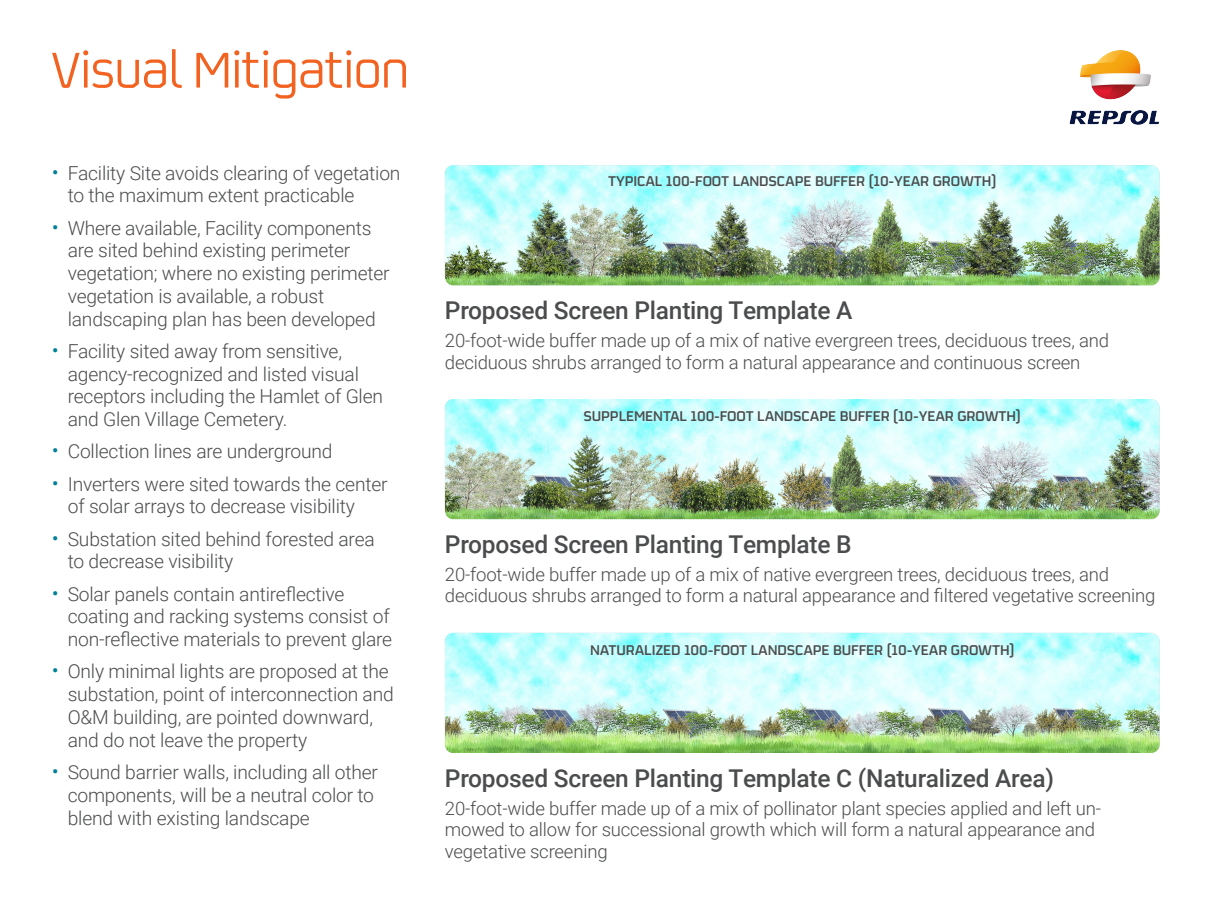
<style>
.page{position:relative;width:1210px;height:908px;background:#fff}
.page>*{position:absolute;margin:0;border:0;box-sizing:border-box;transform-origin:0 0}
.Headers{font:56px "Repsol";letter-spacing:-.025em;color:#f26221}
.Headers-2{font:500 24.5px "Roboto";letter-spacing:-.01em;color:#4b4c4d}
.t1{font:300 19.25px/22.8px "Roboto";letter-spacing:-.01em;color:#4b4c4d}
.body{font:300 18.55px/21.3px "Roboto";letter-spacing:-.01em;color:#4b4c4d}
.Headers-3{font:600 15.75px "Repsol";letter-spacing:-.01em;color:#4b4c4d}
.s1{font-size:21.7px;color:#008099}
</style>
<div class="page">
<img style="left:1069px;top:50px;width:90px;height:75px">
<img style="left:445px;top:165px;width:714px;height:120px">
<img style="left:445px;top:399px;width:714px;height:120px">
<img style="left:445px;top:632px;width:714px;height:120px">
<p class="Headers" style="left:50px;top:31px;width:361px">Visual Mitigation</p>
<p class="t1" style="left:68px;top:161px;width:334px;text-indent:-16px"><span class="s1">•</span> Facility Site avoids clearing of vegetation to the maximum extent practicable</p>
<p class="t1" style="left:68px;top:215px;width:323px;text-indent:-16px"><span class="s1">•</span> Where available, Facility components are sited behind existing perimeter vegetation; where no existing perimeter vegetation is available, a robust landscaping plan has been developed</p>
<p class="t1" style="left:68px;top:339px;width:317px;text-indent:-16px"><span class="s1">•</span> Facility sited away from sensitive, agency-recognized and listed visual receptors including the Hamlet of Glen and Glen Village Cemetery.</p>
<p class="t1" style="left:52px;top:439px;width:282px"><span class="s1">•</span> Collection lines are underground</p>
<p class="t1" style="left:68px;top:471px;width:321px;text-indent:-16px"><span class="s1">•</span> Inverters were sited towards the center of solar arrays to decrease visibility</p>
<p class="t1" style="left:68px;top:526px;width:308px;text-indent:-16px"><span class="s1">•</span> Substation sited behind forested area to decrease visibility</p>
<p class="t1" style="left:68px;top:581px;width:326px;text-indent:-16px"><span class="s1">•</span> Solar panels contain antireflective coating and racking systems consist of non-reflective materials to prevent glare</p>
<p class="t1" style="left:68px;top:659px;width:328px;text-indent:-16px"><span class="s1">•</span> Only minimal lights are proposed at the substation, point of interconnection and O&amp;M building, are pointed downward, and do not leave the property</p>
<p class="t1" style="left:68px;top:759px;width:312px;text-indent:-16px"><span class="s1">•</span> Sound barrier walls, including all other components, will be a neutral color to blend with existing landscape</p>
<p class="Headers-3" style="left:608px;top:169px;width:389px">TYPICAL 100-FOOT LANDSCAPE BUFFER (10-YEAR GROWTH)</p>
<p class="Headers-2" style="left:445px;top:293px;width:409px">Proposed Screen Planting Template A</p>
<p class="body" style="left:445px;top:329px;width:666px">20-foot-wide buffer made up of a mix of native evergreen trees, deciduous trees, and deciduous shrubs arranged to form a natural appearance and continuous screen</p>
<p class="Headers-3" style="left:583px;top:403px;width:439px">SUPPLEMENTAL 100-FOOT LANDSCAPE BUFFER (10-YEAR GROWTH)</p>
<p class="Headers-2" style="left:445px;top:527px;width:408px">Proposed Screen Planting Template B</p>
<p class="body" style="left:445px;top:563px;width:712px">20-foot-wide buffer made up of a mix of native evergreen trees, deciduous trees, and deciduous shrubs arranged to form a natural appearance and filtered vegetative screening</p>
<p class="Headers-3" style="left:590px;top:637px;width:426px">NATURALIZED 100-FOOT LANDSCAPE BUFFER (10-YEAR GROWTH)</p>
<p class="Headers-2" style="left:445px;top:761px;width:611px">Proposed Screen Planting Template C (Naturalized Area)</p>
<p class="body" style="left:445px;top:796px;width:658px">20-foot-wide buffer made up of a mix of pollinator plant species applied and left un&shy;mowed to allow for successional growth which will form a natural appearance and vegetative screening</p>
</div>
